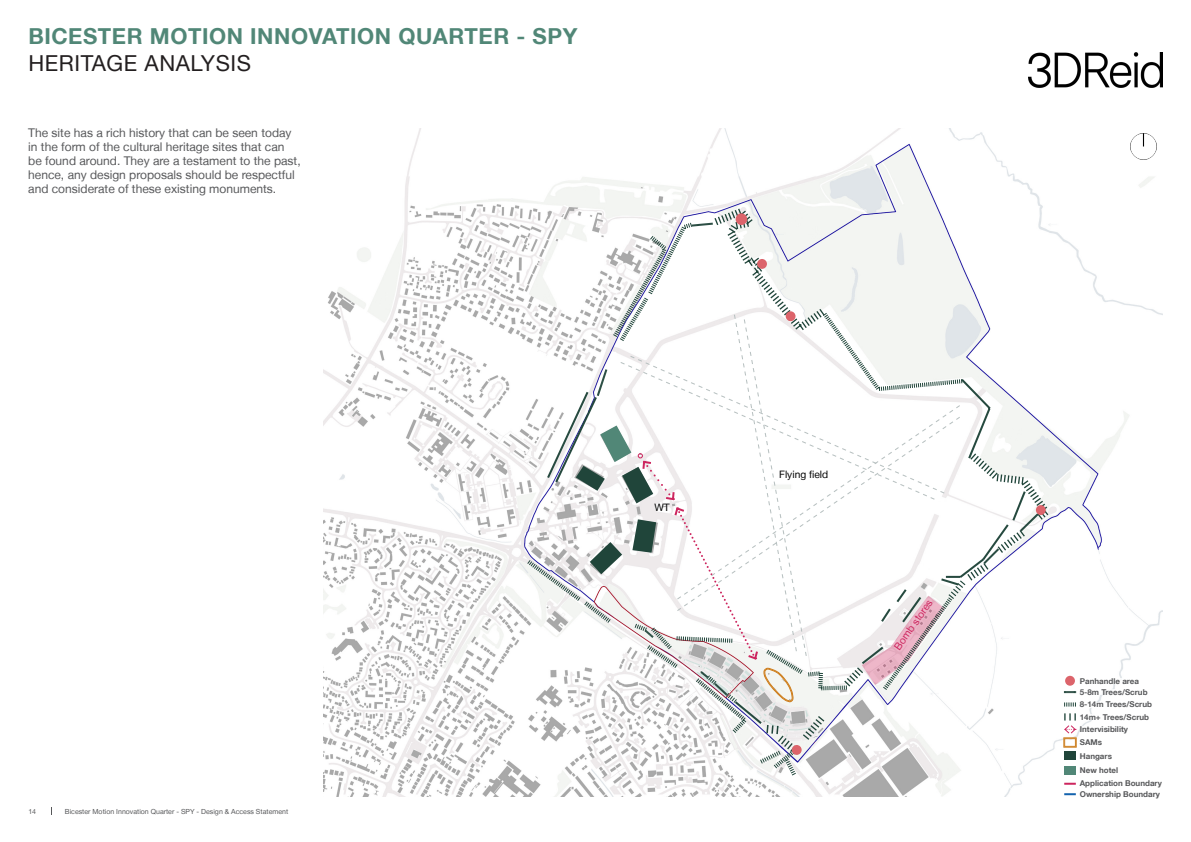
<style>
.page{position:relative;width:1191px;height:842px;background:#fff}
.page>*{position:absolute;margin:0;border:0;box-sizing:border-box;transform-origin:0 0}
.t1{font:700 22px "Helvetica Neue LT";letter-spacing:.025em;color:#518777}
.CHAPTER_Title{font:22px "Helvetica Neue LT";letter-spacing:.025em;color:#231f20}
.Body_Copy{font:12px/14px "Helvetica Neue LT";color:#57585a}
.Body_Copy-2{font:10.2px "Helvetica Neue LT";color:#000}
.Body_Copy-3{font:10.2px "Helvetica Neue LT";color:#cd255e}
.BP_number{font:700 8px "Helvetica Neue LT";color:#57585a}
.t2{font:7px "Helvetica Neue LT";color:#57585a}
</style>
<div class="page">
<img style="left:1028px;top:53px;width:134px;height:34px">
<img style="left:323px;top:129px;width:839px;height:668px">
<div style="left:1065px;top:676px;width:10px;height:10px;background:#dc646b;border-radius:50%"></div>
<svg style="left:526px;top:207px;width:523px;height:569px"></svg>
<div style="left:1079px;top:767px;width:83px;height:6px;background:#fff"></div>
<div style="left:1079px;top:753px;width:83px;height:6px;background:#fff"></div>
<div style="left:1079px;top:740px;width:83px;height:5px;background:#fff"></div>
<div style="left:1079px;top:726px;width:83px;height:6px;background:#fff"></div>
<div style="left:1079px;top:714px;width:83px;height:6px;background:#fff"></div>
<div style="left:1079px;top:702px;width:83px;height:5px;background:#fff"></div>
<div style="left:1079px;top:689px;width:83px;height:6px;background:#fff"></div>
<div style="left:1079px;top:678px;width:83px;height:6px;background:#fff"></div>
<svg style="left:1064px;top:702px;width:12px;height:4px"></svg>
<svg style="left:1064px;top:691px;width:12px;height:2px"></svg>
<div style="left:1064px;top:766px;width:11px;height:8px;background:#518777"></div>
<div style="left:1064px;top:751px;width:11px;height:9px;background:#20453a"></div>
<svg style="left:1063px;top:713px;width:13px;height:34px"></svg>
<div style="left:1064px;top:738px;width:11px;height:8px;border:1px solid #ce8123"></div>
<img style="left:1125px;top:129px;width:36px;height:36px">
<div style="left:1079px;top:780px;width:92px;height:17px;background:#fff"></div>
<svg style="left:1064px;top:783px;width:11px;height:2px"></svg>
<svg style="left:1064px;top:793px;width:11px;height:2px"></svg>
<h1 class="t1" style="left:28px;top:23px;width:550px">BICESTER MOTION INNOVATION QUARTER - SPY</h1>
<p class="CHAPTER_Title" style="left:28px;top:50px;width:224px">HERITAGE ANALYSIS</p>
<p class="Body_Copy" style="left:28px;top:126px;width:274px">The site has a rich history that can be seen today in the form of the cultural heritage sites that can be found around. They are a testament to the past, hence, any design proposals should be respectful and considerate of these existing monuments.</p>
<p class="t2" style="left:28px;top:807px;width:9px">14</p>
<p class="t2" style="left:65px;top:807px;width:225px">Bicester Motion Innovation Quarter - SPY - Design &amp; Access Statement</p>
<p class="Body_Copy-2" style="left:654px;top:501px;width:17px">WT</p>
<p class="Body_Copy-2" style="left:779px;top:468px;width:51px">Flying field</p>
<p class="Body_Copy-3" style="left:891px;top:645px;width:60px;rotate:-55deg">Bomb stores</p>
<p class="BP_number" style="left:1079px;top:676px;width:61px">Panhandle area</p>
<p class="BP_number" style="left:1079px;top:687px;width:69px">5-8m Trees/Scrub</p>
<p class="BP_number" style="left:1079px;top:699px;width:74px">8-14m Trees/Scrub</p>
<p class="BP_number" style="left:1079px;top:712px;width:71px">14m+ Trees/Scrub</p>
<p class="BP_number" style="left:1079px;top:724px;width:50px">Intervisibility</p>
<p class="BP_number" style="left:1079px;top:737px;width:24px">SAMs</p>
<p class="BP_number" style="left:1079px;top:751px;width:34px">Hangars</p>
<p class="BP_number" style="left:1079px;top:765px;width:40px">New hotel</p>
<p class="BP_number" style="left:1079px;top:778px;width:84px">Application Boundary</p>
<p class="BP_number" style="left:1079px;top:789px;width:82px">Ownership Boundary</p>
</div>
